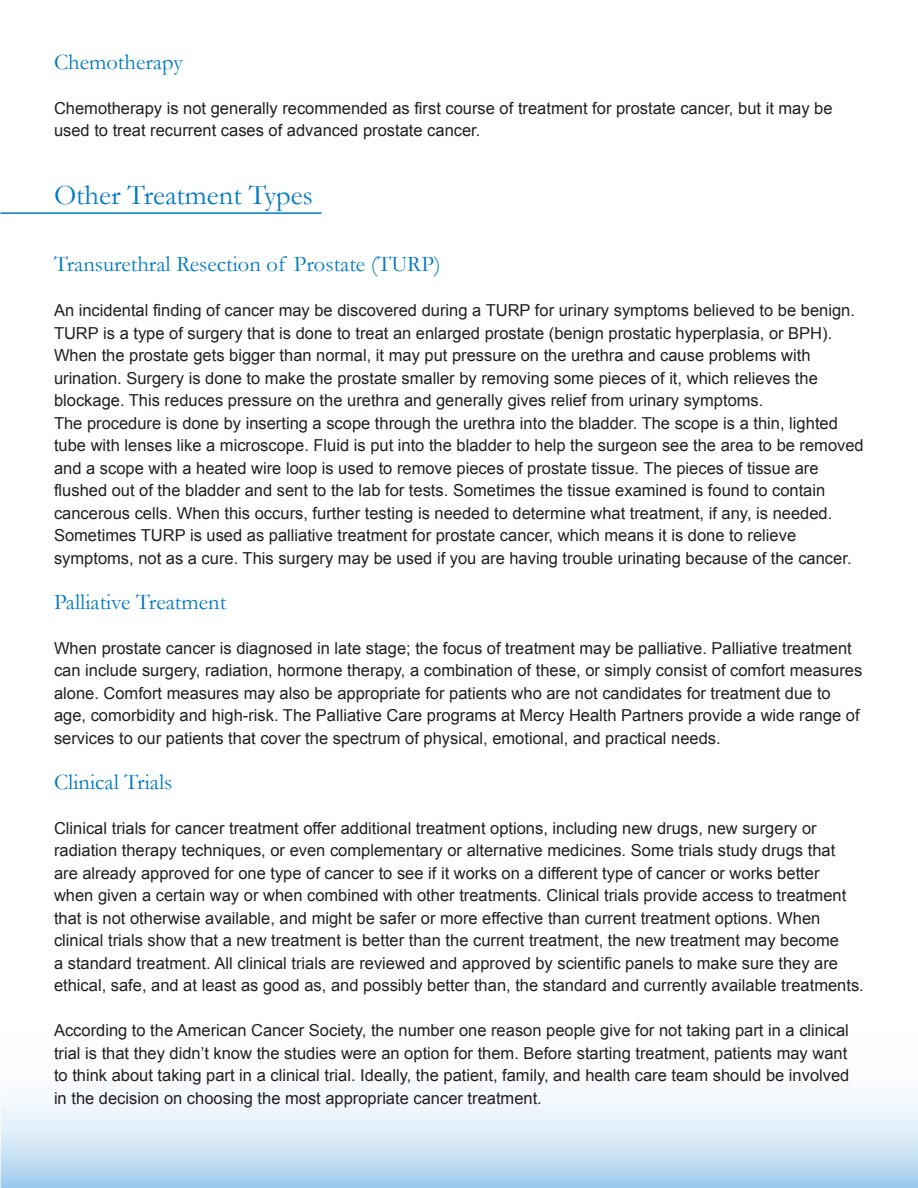
<style>
.page{position:relative;width:918px;height:1188px;background:#fff}
.page>*{position:absolute;margin:0;border:0;box-sizing:border-box;transform-origin:0 0}
.t1{font:28.5px "Garamond";color:#007ac2}
.t2{font:22.5px "Garamond";color:#007ac2}
.t3{font:16.5px/22.5px "Arial";color:#231f20}
</style>
<div class="page">
<svg style="left:1px;top:1094px;width:917px;height:94px;background:#d2e6f6"></svg>
<hr style="left:0;top:212px;width:322px;height:2px;background:#007ac2">
<h2 class="t2" style="left:54px;top:47px;width:130px">Chemotherapy</h2>
<p class="t3" style="left:54px;top:97px;width:780px">Chemotherapy is not generally recommended as first course of treatment for prostate cancer, but it may be used to treat recurrent cases of advanced prostate cancer.</p>
<h1 class="t1" style="left:54px;top:176px;width:261px">Other Treatment Types</h1>
<h2 class="t2" style="left:54px;top:249px;width:388px">Transurethral Resection of Prostate (TURP)</h2>
<p class="t3" style="left:54px;top:299px;width:811px">An incidental finding of cancer may be discovered during a TURP for urinary symptoms believed to be benign.<br>TURP is a type of surgery that is done to treat an enlarged prostate (benign prostatic hyperplasia, or BPH).<br>When the prostate gets bigger than normal, it may put pressure on the urethra and cause problems with urination. Surgery is done to make the prostate smaller by removing some pieces of it, which relieves the blockage. This reduces pressure on the urethra and generally gives relief from urinary symptoms.<br>The procedure is done by inserting a scope through the urethra into the bladder. The scope is a thin, lighted tube with lenses like a microscope. Fluid is put into the bladder to help the surgeon see the area to be removed and a scope with a heated wire loop is used to remove pieces of prostate tissue. The pieces of tissue are flushed out of the bladder and sent to the lab for tests. Sometimes the tissue examined is found to contain cancerous cells. When this occurs, further testing is needed to determine what treatment, if any, is needed.<br>Sometimes TURP is used as palliative treatment for prostate cancer, which means it is done to relieve symptoms, not as a cure. This surgery may be used if you are having trouble urinating because of the cancer.</p>
<h2 class="t2" style="left:54px;top:587px;width:174px">Palliative Treatment</h2>
<p class="t3" style="left:54px;top:637px;width:810px">When prostate cancer is diagnosed in late stage; the focus of treatment may be palliative. Palliative treatment can include surgery, radiation, hormone therapy, a combination of these, or simply consist of comfort measures alone. Comfort measures may also be appropriate for patients who are not candidates for treatment due to age, comorbidity and high-risk. The Palliative Care programs at Mercy Health Partners provide a wide range of services to our patients that cover the spectrum of physical, emotional, and practical needs.</p>
<h2 class="t2" style="left:54px;top:767px;width:120px">Clinical Trials</h2>
<p class="t3" style="left:54px;top:817px;width:811px">Clinical trials for cancer treatment offer additional treatment options, including new drugs, new surgery or radiation therapy techniques, or even complementary or alternative medicines. Some trials study drugs that<br>are already approved for one type of cancer to see if it works on a different type of cancer or works better<br>when given a certain way or when combined with other treatments. Clinical trials provide access to treatment that is not otherwise available, and might be safer or more effective than current treatment options. When clinical trials show that a new treatment is better than the current treatment, the new treatment may become<br>a standard treatment. All clinical trials are reviewed and approved by scientific panels to make sure they are ethical, safe, and at least as good as, and possibly better than, the standard and currently available treatments.</p>
<p class="t3" style="left:54px;top:1019px;width:797px">According to the American Cancer Society, the number one reason people give for not taking part in a clinical trial is that they didn’t know the studies were an option for them. Before starting treatment, patients may want to think about taking part in a clinical trial. Ideally, the patient, family, and health care team should be involved in the decision on choosing the most appropriate cancer treatment.</p>
</div>
